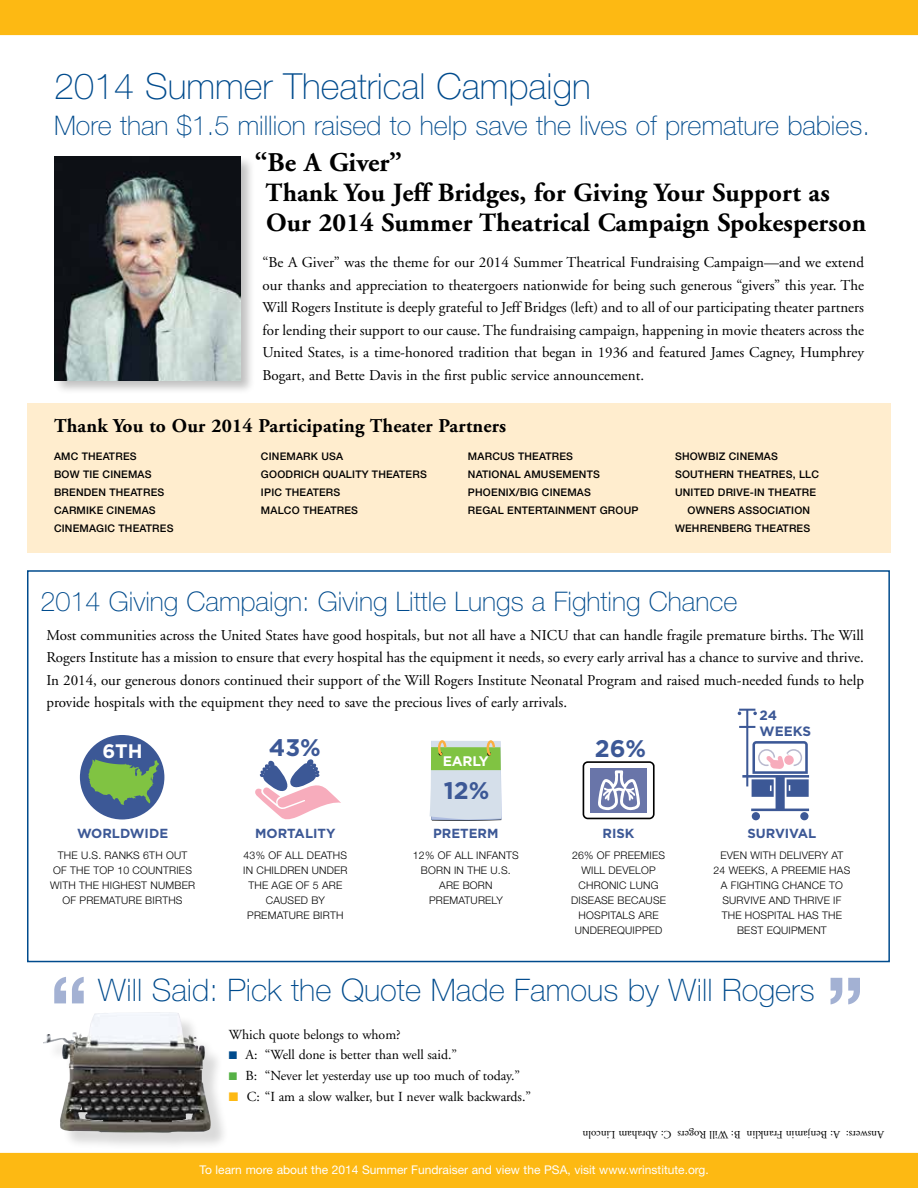
<style>
.page{position:relative;width:918px;height:1188px;background:#fff}
.page>*{position:absolute;margin:0;border:0;box-sizing:border-box;transform-origin:0 0}
.t1{font:700 82.95px "Helvetica Neue LT Std";color:#a3b1d3}
.t2{font:100 36px "Helvetica Neue LT Std";color:#004b8d}
.t3{font:100 31.05px "Helvetica Neue LT Std";color:#004b8d}
.t4{font:100 27px "Helvetica Neue LT Std";color:#004b8d}
.t5{font:700 27px "Adobe Garamond";letter-spacing:.005em;color:#000}
.t6{font:700 26.25px/30px "Adobe Garamond";letter-spacing:.005em;color:#000}
.t7{font:700 24px "Gotham";color:#3c5896}
.t8{font:700 19.5px "Adobe Garamond";letter-spacing:.01em;color:#000}
.t9{font:700 19.5px "Gotham";color:#fff}
.t10{font:15px/22.5px "Adobe Garamond";color:#000;text-align:justify}
.t11{font:13.8px/20.7px "Adobe Garamond";letter-spacing:-.005em;color:#000}
.t12{font:700 13.8px "Gotham";letter-spacing:-.02em;color:#fff}
.t13{font:700 13.5px/16.2px "Gotham";color:#3c5896}
.t14{font:700 13.2px "Gotham";color:#3c5896}
.t15{font:12px "Helvetica Neue LT Std";color:#fff}
.t16{font:11.1px "Adobe Garamond";color:#000}
.t17{font:300 10.5px/15px "Helvetica Neue LT Std";letter-spacing:.02em;color:#000;text-align:center}
.t18{font:500 10.5px/18px "Helvetica Neue LT Std";letter-spacing:.02em;color:#000}
</style>
<div class="page">
<div style="left:27px;top:403px;width:864px;height:150px;background:#ffedce"></div>
<div style="left:0;top:1153px;width:918px;height:35px;background:#fdb913"></div>
<div style="left:46px;top:1015px;width:183px;height:136px;background:#000;opacity:.15"></div>
<img style="left:43px;top:1012px;width:168px;height:121px">
<div style="left:53px;top:155px;width:203px;height:240px;background:#000;opacity:.25"></div>
<img style="left:55px;top:157px;width:185px;height:223px">
<div style="left:0;top:0;width:918px;height:35px;background:#fdb913"></div>
<div style="left:27px;top:570px;width:863px;height:392px;border:2px solid #004b8d"></div>
<div style="left:80px;top:735px;width:84px;height:85px;background:#3c5896;border-radius:50%"></div>
<svg style="left:88px;top:759px;width:71px;height:46px"></svg>
<svg style="left:255px;top:759px;width:86px;height:61px"></svg>
<svg style="left:430px;top:740px;width:72px;height:81px;background:#bdd5b8"></svg>
<svg style="left:583px;top:761px;width:72px;height:58px"></svg>
<div style="left:752px;top:812px;width:8px;height:8px;background:#3c5896;border-radius:50%"></div>
<div style="left:800px;top:812px;width:9px;height:8px;background:#3c5896;border-radius:50%"></div>
<svg style="left:738px;top:709px;width:71px;height:102px"></svg>
<h2 class="t2" style="left:54px;top:66px;width:538px">2014 Summer Theatrical Campaign</h2>
<h3 class="t4" style="left:54px;top:110px;width:818px">More than $1.5 million raised to help save the lives of premature babies.</h3>
<h3 class="t5" style="left:255px;top:148px;width:149px">“Be A Giver”</h3>
<h3 class="t6" style="left:266px;top:178px;width:602px">Thank You Jeff Bridges, for Giving Your Support as<br>Our 2014 Summer Theatrical Campaign Spokesperson</h3>
<p class="t10" style="left:262px;top:251px;width:603px">“Be A Giver” was the theme for our 2014 Summer Theatrical Fundraising Campaign—and we extend our thanks and appreciation to theatergoers nationwide for being such generous “givers” this year. The Will Rogers Institute is deeply grateful to Jeff Bridges (left) and to all of our participating theater partners for lending their support to our cause. The fundraising campaign, happening in movie theaters across the United States, is a time-honored tradition that began in 1936 and featured James Cagney, Humphrey Bogart, and Bette Davis in the first public service announcement.</p>
<h3 class="t8" style="left:54px;top:415px;width:454px">Thank You to Our 2014 Participating Theater Partners</h3>
<p class="t18" style="left:54px;top:447px;width:121px">AMC THEATRES<br>BOW TIE CINEMAS<br>BRENDEN THEATRES<br>CARMIKE CINEMAS<br>CINEMAGIC THEATRES</p>
<p class="t18" style="left:261px;top:447px;width:167px">CINEMARK USA<br>GOODRICH QUALITY THEATERS<br>IPIC THEATERS<br>MALCO THEATRES</p>
<p class="t18" style="left:468px;top:447px;width:172px">MARCUS THEATRES<br>NATIONAL AMUSEMENTS<br>PHOENIX/BIG CINEMAS<br>REGAL ENTERTAINMENT GROUP</p>
<p class="t18" style="left:675px;top:447px;width:104px">SHOWBIZ CINEMAS</p>
<p class="t18" style="left:675px;top:465px;width:146px">SOUTHERN THEATRES, LLC</p>
<p class="t18" style="left:675px;top:483px;width:143px">UNITED DRIVE-IN THEATRE</p>
<p class="t18" style="left:688px;top:501px;width:124px">OWNERS ASSOCIATION</p>
<p class="t18" style="left:675px;top:519px;width:137px">WEHRENBERG THEATRES</p>
<h3 class="t4" style="left:40px;top:586px;width:698px">2014 Giving Campaign: Giving Little Lungs a Fighting Chance</h3>
<p class="t10" style="left:46px;top:624px;width:819px">Most communities across the United States have good hospitals, but not all have a NICU that can handle fragile premature births. The Will Rogers Institute has a mission to ensure that every hospital has the equipment it needs, so every early arrival has a chance to survive and thrive.<br>In 2014, our generous donors continued their support of the Will Rogers Institute Neonatal Program and raised much-needed funds to help provide hospitals with the equipment they need to save the precious lives of early arrivals.</p>
<p class="t13" style="left:760px;top:707px;width:53px">24<br>WEEKS</p>
<h3 class="t9" style="left:102px;top:739px;width:42px">6TH</h3>
<p class="t14" style="left:77px;top:826px;width:93px">WORLDWIDE</p>
<h3 class="t7" style="left:269px;top:734px;width:54px">43%</h3>
<p class="t14" style="left:255px;top:826px;width:82px">MORTALITY</p>
<p class="t12" style="left:443px;top:753px;width:47px">EARLY</p>
<h3 class="t7" style="left:444px;top:777px;width:47px">12%</h3>
<p class="t14" style="left:433px;top:826px;width:67px">PRETERM</p>
<h3 class="t7" style="left:595px;top:734px;width:53px">26%</h3>
<p class="t14" style="left:603px;top:826px;width:33px">RISK</p>
<p class="t14" style="left:747px;top:826px;width:71px">SURVIVAL</p>
<p class="t17" style="left:50px;top:847px;width:147px">THE U.S. RANKS 6TH OUT<br>OF THE TOP 10 COUNTRIES<br>WITH THE HIGHEST NUMBER<br>OF PREMATURE BIRTHS</p>
<p class="t17" style="left:243px;top:847px;width:106px">43% OF ALL DEATHS<br>IN CHILDREN UNDER<br>THE AGE OF 5 ARE<br>CAUSED BY<br>PREMATURE BIRTH</p>
<p class="t17" style="left:413px;top:847px;width:107px">12% OF ALL INFANTS<br>BORN IN THE U.S.<br>ARE BORN<br>PREMATURELY</p>
<p class="t17" style="left:571px;top:847px;width:96px">26% OF PREEMIES<br>WILL DEVELOP<br>CHRONIC LUNG<br>DISEASE BECAUSE<br>HOSPITALS ARE<br>UNDEREQUIPPED</p>
<p class="t17" style="left:713px;top:847px;width:138px">EVEN WITH DELIVERY AT<br>24 WEEKS, A PREEMIE HAS<br>A FIGHTING CHANCE TO<br>SURVIVE AND THRIVE IF<br>THE HOSPITAL HAS THE<br>BEST EQUIPMENT</p>
<h1 class="t1" style="left:50px;top:955px;width:40px">“</h1>
<h3 class="t3" style="left:98px;top:972px;width:718px">Will Said: Pick the Quote Made Famous by Will Rogers</h3>
<p class="t11" style="left:229px;top:1024px;width:173px">Which quote belongs to whom?</p>
<p class="t11" style="left:246px;top:1045px;width:287px">A: “Well done is better than well said.”<br>B: “Never let yesterday use up too much of today.”<br>C: “I am a slow walker, but I never walk backwards.”</p>
<h1 class="t1" style="left:826px;top:956px;width:40px">”</h1>
<p class="t16" style="left:884px;top:1140px;width:303px;rotate:-180deg">Answers: A: Benjamin Franklin B: Will Rogers C: Abraham Lincoln</p>
<p class="t15" style="left:199px;top:1162px;width:511px">To learn more about the 2014 Summer Fundraiser and view the PSA, visit www.wrinstitute.org.</p>
</div>
